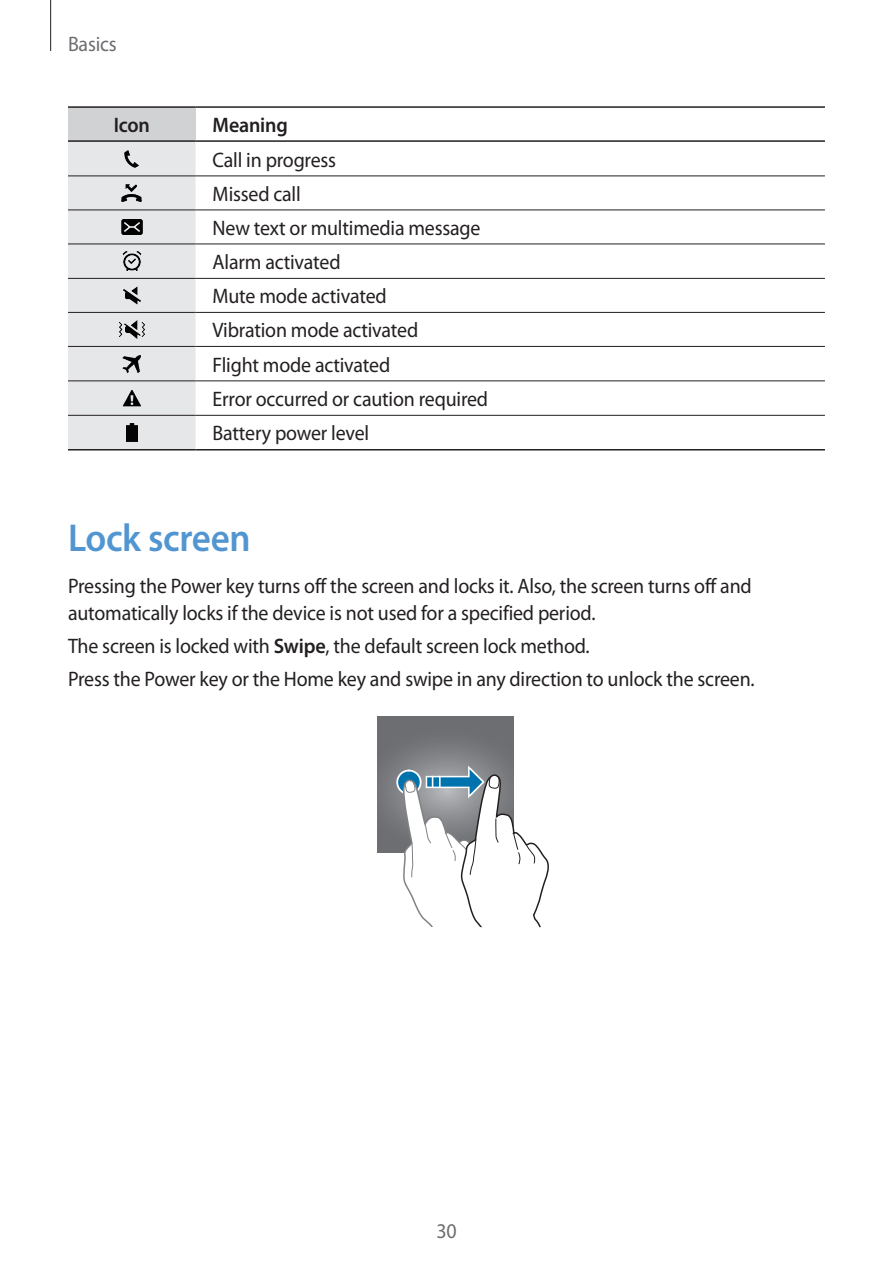
<style>
.page{position:relative;width:893px;height:1263px;background:#fff}
.page>*{position:absolute;margin:0;border:0;box-sizing:border-box;transform-origin:0 0}
.t1{font:600 39px "Myriad Pro";letter-spacing:-.01em;color:#5296d1;scale:.95 1}
.t2{font:21px/34.2px "Myriad Pro";letter-spacing:-.01em;color:#231f20;scale:.95 1}
.t3{font:600 21px "Myriad Pro";letter-spacing:-.01em;color:#231f20;scale:.95 1}
.t4{font:21px "Myriad Pro";letter-spacing:-.01em;color:#6c6d70;scale:.95 1}
.s1{font-weight:600}
</style>
<div class="page">
<hr style="left:50px;top:0;width:1px;height:51px;background:#231f20">
<div style="left:68px;top:107px;width:128px;height:34px;background:#d1d2d4"></div>
<div style="left:68px;top:142px;width:128px;height:307px;background:#e6e7e9"></div>
<hr style="left:68px;top:176px;width:128px;height:1px;background:#231f20">
<hr style="left:68px;top:210px;width:128px;height:1px;background:#231f20">
<hr style="left:68px;top:244px;width:128px;height:1px;background:#231f20">
<hr style="left:196px;top:278px;width:629px;height:1px;background:#231f20">
<hr style="left:196px;top:346px;width:629px;height:1px;background:#231f20">
<hr style="left:68px;top:380px;width:128px;height:1px;background:#231f20">
<hr style="left:68px;top:449px;width:128px;height:1px;background:#231f20">
<hr style="left:196px;top:449px;width:629px;height:1px;background:#231f20">
<hr style="left:196px;top:210px;width:629px;height:1px;background:#231f20">
<hr style="left:196px;top:244px;width:629px;height:1px;background:#231f20">
<hr style="left:196px;top:176px;width:629px;height:1px;background:#231f20">
<hr style="left:68px;top:346px;width:128px;height:1px;background:#231f20">
<hr style="left:196px;top:106px;width:629px;height:2px;background:#231f20">
<hr style="left:196px;top:140px;width:629px;height:2px;background:#231f20">
<hr style="left:68px;top:278px;width:128px;height:1px;background:#231f20">
<hr style="left:68px;top:312px;width:128px;height:1px;background:#231f20">
<hr style="left:196px;top:312px;width:629px;height:1px;background:#231f20">
<hr style="left:196px;top:380px;width:629px;height:1px;background:#231f20">
<hr style="left:196px;top:415px;width:629px;height:1px;background:#231f20">
<hr style="left:68px;top:415px;width:128px;height:1px;background:#231f20">
<hr style="left:68px;top:106px;width:128px;height:2px;background:#231f20">
<hr style="left:68px;top:140px;width:128px;height:2px;background:#231f20">
<img style="left:123px;top:149px;width:17px;height:19px">
<img style="left:121px;top:184px;width:22px;height:17px">
<img style="left:121px;top:219px;width:21px;height:16px">
<img style="left:123px;top:252px;width:18px;height:18px">
<img style="left:123px;top:286px;width:18px;height:18px">
<img style="left:118px;top:320px;width:28px;height:18px">
<img style="left:121px;top:354px;width:21px;height:19px">
<img style="left:121px;top:388px;width:21px;height:20px">
<img style="left:125px;top:423px;width:14px;height:19px">
<svg style="left:378px;top:716px;width:136px;height:136px;background:#727376"></svg>
<svg style="left:396px;top:770px;width:25px;height:25px"></svg>
<svg style="left:402px;top:763px;width:147px;height:164px"></svg>
<p class="t4" style="left:68px;top:31px;width:53px">Basics</p>
<p class="t3" style="left:114px;top:112px;width:40px">Icon</p>
<p class="t3" style="left:213px;top:112px;width:81px">Meaning</p>
<p class="t2" style="left:213px;top:142px;width:292px">Call in progress<br>Missed call<br>New text or multimedia message<br>Alarm activated<br>Mute mode activated<br>Vibration mode activated<br>Flight mode activated<br>Error occurred or caution required<br>Battery power level</p>
<h1 class="t1" style="left:68px;top:513px;width:194px">Lock screen</h1>
<p class="t2" style="left:68px;top:572px;width:721px;line-height:27px">Pressing the Power key turns off the screen and locks it. Also, the screen turns off and automatically locks if the device is not used for a specified period.</p>
<p class="t2" style="left:68px;top:629px;width:724px;line-height:33.3px">The screen is locked with <span class="s1">Swipe</span>, the default screen lock method.<br>Press the Power key or the Home key and swipe in any direction to unlock the screen.</p>
<p class="t4" style="left:436px;top:1218px;width:23px">30</p>
</div>
